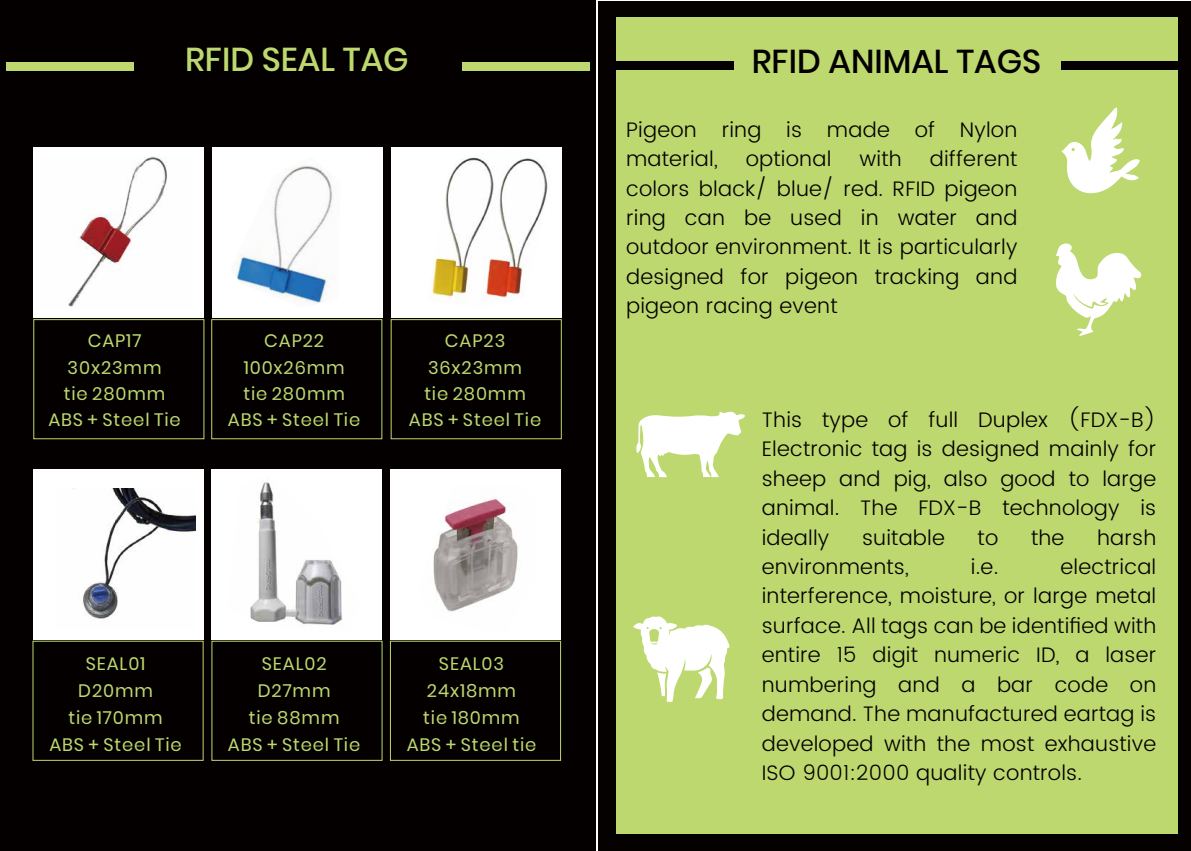
<style>
.page{position:relative;width:1191px;height:851px;background:#fff}
.page>*{position:absolute;margin:0;border:0;box-sizing:border-box;transform-origin:0 0}
.t1{font:500 33px "Poppins";color:#040000}
.t2{font:500 33px "Poppins";color:#bcd86e}
.t3{font:300 21px/29.4px "Poppins";letter-spacing:.01em;color:#040000;text-align:justify}
.t4{font:18px/26.4px "Poppins";letter-spacing:.05em;color:#bcd86e;text-align:center}
</style>
<div class="page">
<div style="left:599px;top:1px;width:592px;height:849px;background:#050101"></div>
<div style="left:616px;top:17px;width:561px;height:816px;background:#bcd86e"></div>
<div style="left:1061px;top:61px;width:127px;height:8px;background:#050101"></div>
<div style="left:606px;top:61px;width:127px;height:8px;background:#050101"></div>
<div style="left:1px;top:0;width:595px;height:850px;background:#040000"></div>
<div style="left:33px;top:469px;width:170px;height:171px;background:#fff"></div>
<div style="left:212px;top:469px;width:170px;height:171px;background:#fff"></div>
<div style="left:390px;top:469px;width:170px;height:171px;background:#fff"></div>
<div style="left:34px;top:147px;width:170px;height:170px;background:#fff"></div>
<div style="left:212px;top:147px;width:170px;height:170px;background:#fff"></div>
<div style="left:391px;top:147px;width:170px;height:170px;background:#fff"></div>
<div style="left:462px;top:62px;width:127px;height:8px;background:#bcd86e"></div>
<div style="left:6px;top:62px;width:128px;height:8px;background:#bcd86e"></div>
<div style="left:33px;top:319px;width:171px;height:120px;border:1px solid #bcd86e"></div>
<div style="left:211px;top:319px;width:171px;height:120px;border:1px solid #bcd86e"></div>
<div style="left:391px;top:319px;width:170px;height:120px;border:1px solid #bcd86e"></div>
<div style="left:390px;top:640px;width:171px;height:120px;border:1px solid #bcd86e"></div>
<img style="left:72px;top:488px;width:124px;height:131px">
<img style="left:250px;top:482px;width:93px;height:143px">
<img style="left:433px;top:496px;width:85px;height:116px">
<svg style="left:1056px;top:243px;width:86px;height:93px"></svg>
<svg style="left:1061px;top:107px;width:79px;height:86px"></svg>
<img style="left:68px;top:157px;width:99px;height:150px">
<img style="left:431px;top:157px;width:117px;height:146px">
<img style="left:232px;top:165px;width:101px;height:140px">
<svg style="left:636px;top:411px;width:109px;height:66px"></svg>
<svg style="left:633px;top:616px;width:96px;height:85px"></svg>
<h1 class="t2" style="left:185px;top:40px;width:225px">RFID SEAL TAG</h1>
<h1 class="t1" style="left:752px;top:42px;width:291px">RFID ANIMAL TAGS</h1>
<p class="t3" style="left:626px;top:115px;width:393px">Pigeon ring is made of Nylon material,</p>
<p class="t3" style="left:626px;top:145px;width:393px;text-indent:304px">different colors black/ blue/ red. RFID pigeon ring can be used in water and outdoor environment. It is particularly designed for pigeon tracking and pigeon racing event</p>
<p class="t3" style="left:745px;top:145px;width:87px">optional</p>
<p class="t3" style="left:859px;top:145px;width:44px">with</p>
<p class="t4" style="left:48px;top:328px;width:134px">CAP17<br>30x23mm<br>tie 280mm<br>ABS + Steel Tie</p>
<p class="t4" style="left:228px;top:328px;width:134px">CAP22<br>100x26mm<br>tie 280mm<br>ABS + Steel Tie</p>
<p class="t4" style="left:409px;top:328px;width:134px">CAP23<br>36x23mm<br>tie 280mm<br>ABS + Steel Tie</p>
<p class="t4" style="left:78px;top:650px;width:76px">SEAL01<br>D20mm</p>
<p class="t4" style="left:258px;top:650px;width:74px;text-align:left">SEAL02<br>D27mm</p>
<p class="t4" style="left:68px;top:704px;width:96px">tie 170mm</p>
<p class="t4" style="left:249px;top:704px;width:92px">tie 88mm</p>
<p class="t4" style="left:49px;top:731px;width:134px">ABS + Steel Tie</p>
<p class="t4" style="left:228px;top:731px;width:134px">ABS + Steel Tie</p>
<p class="t4" style="left:427px;top:650px;width:91px;line-height:27.3px">SEAL03<br>24x18mm</p>
<p class="t4" style="left:407px;top:731px;width:131px">ABS + Steel tie</p>
<p class="t4" style="left:423px;top:704px;width:98px">tie 180mm</p>
<p class="t3" style="left:761px;top:405px;width:396px">This type of full Duplex (FDX-B)<br>Electronic tag is designed mainly for sheep and pig, also good to large animal. The FDX-B technology is ideally</p>
<p class="t3" style="left:862px;top:523px;width:84px">suitable</p>
<p class="t3" style="left:977px;top:523px;width:22px">to</p>
<p class="t3" style="left:1031px;top:523px;width:35px">the</p>
<p class="t3" style="left:1097px;top:523px;width:61px">harsh</p>
<p class="t3" style="left:761px;top:552px;width:148px">environments,</p>
<p class="t3" style="left:971px;top:552px;width:29px">i.e.</p>
<p class="t3" style="left:761px;top:552px;width:396px;text-indent:299px">electrical interference, moisture, or large metal surface. All tags can be identified with entire 15 digit numeric ID, a laser numbering and a bar code on demand. The manufactured eartag is developed with the most exhaustive ISO 9001:2000 quality controls.</p>
</div>
